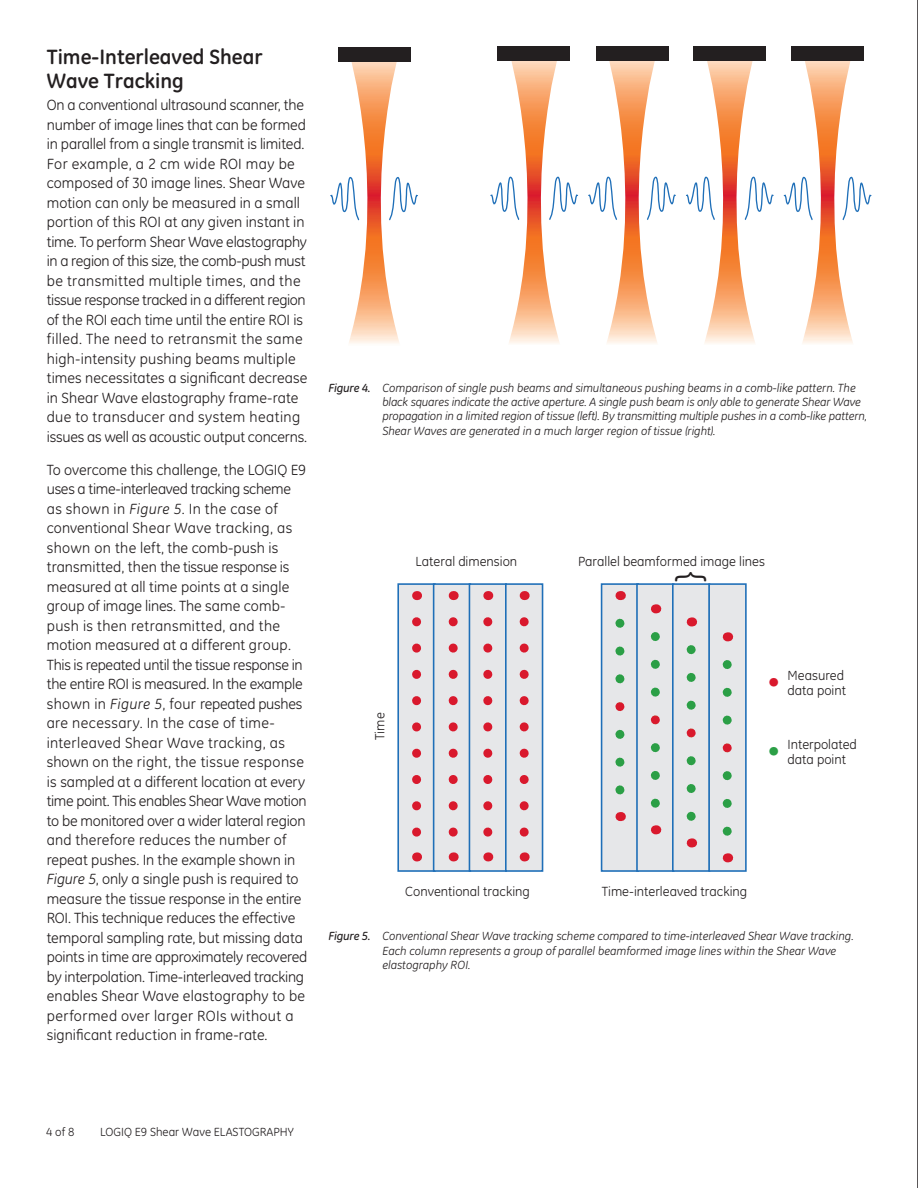
<style>
.page{position:relative;width:918px;height:1188px;background:#fff}
.page>*{position:absolute;margin:0;border:0;box-sizing:border-box;transform-origin:0 0}
.t1{font:38.1px "GE Inspira";color:#231f20}
._15pt_16-body_subhea{font:700 21px/24px "GE Inspira";color:#231f20}
.t2{font:15px/19.5px "GE Inspira";letter-spacing:-.005em;color:#231f20}
.t3{font:13.5px/14.9px "GE Inspira";color:#231f20;text-align:right}
.t4{font:italic 12px/14.4px "GE Inspira";color:#231f20}
._8pt_9_5-caption_and{font:12px "GE Inspira";color:#231f20}
.s1{font-style:italic}
.s2{font-weight:500}
.s3{font-size:27px;color:#d9192d}
.s4{font-size:27px;color:#2b9f46}
</style>
<div class="page">
<svg style="left:330px;top:47px;width:88px;height:297px"></svg>
<svg style="left:490px;top:61px;width:88px;height:283px"></svg>
<svg style="left:588px;top:47px;width:88px;height:297px"></svg>
<svg style="left:686px;top:47px;width:88px;height:297px"></svg>
<svg style="left:783px;top:61px;width:89px;height:283px"></svg>
<div style="left:338px;top:47px;width:72px;height:14px;background:#231f20"></div>
<div style="left:497px;top:47px;width:73px;height:14px;background:#231f20"></div>
<div style="left:596px;top:47px;width:72px;height:14px;background:#231f20"></div>
<div style="left:694px;top:47px;width:72px;height:14px;background:#231f20"></div>
<div style="left:791px;top:47px;width:73px;height:14px;background:#231f20"></div>
<div style="left:397px;top:583px;width:39px;height:289px;background:#e6e7e9;border:2px solid #1f6fb8"></div>
<div style="left:433px;top:583px;width:38px;height:289px;background:#e6e7e9;border:2px solid #1f6fb8"></div>
<div style="left:469px;top:583px;width:38px;height:289px;background:#e6e7e9;border:2px solid #1f6fb8"></div>
<div style="left:505px;top:583px;width:38px;height:289px;background:#e6e7e9;border:2px solid #1f6fb8"></div>
<svg style="left:412px;top:622px;width:9px;height:215px"></svg>
<svg style="left:449px;top:622px;width:9px;height:215px"></svg>
<svg style="left:483px;top:622px;width:9px;height:215px"></svg>
<svg style="left:520px;top:622px;width:9px;height:215px"></svg>
<div style="left:601px;top:583px;width:38px;height:289px;background:#e6e7e9;border:2px solid #1f6fb8"></div>
<div style="left:636px;top:583px;width:39px;height:289px;background:#e6e7e9;border:2px solid #1f6fb8"></div>
<div style="left:672px;top:583px;width:38px;height:289px;background:#e6e7e9;border:2px solid #1f6fb8"></div>
<div style="left:708px;top:583px;width:39px;height:289px;background:#e6e7e9;border:2px solid #1f6fb8"></div>
<svg style="left:615px;top:623px;width:9px;height:172px"></svg>
<svg style="left:651px;top:636px;width:9px;height:172px"></svg>
<svg style="left:687px;top:650px;width:9px;height:171px"></svg>
<svg style="left:723px;top:664px;width:9px;height:172px"></svg>
<hr style="left:917px;top:0;width:1px;height:1188px;background:#231f20">
<p class="_15pt_16-body_subhea" style="left:47px;top:44px;width:217px">Time-Interleaved Shear<br>Wave Tracking</p>
<p class="t2" style="left:47px;top:95px;width:262px">On a conventional ultrasound scanner, the number of image lines that can be formed in parallel from a single transmit is limited.<br>For example, a 2 cm wide ROI may be composed of 30 image lines. Shear Wave motion can only be measured in a small portion of this ROI at any given instant in time. To perform Shear Wave elastography in a region of this size, the comb-push must be transmitted multiple times, and the tissue response tracked in a different region of the ROI each time until the entire ROI is filled. The need to retransmit the same high-intensity pushing beams multiple times necessitates a significant decrease in Shear Wave elastography frame-rate due to transducer and system heating issues as well as acoustic output concerns.</p>
<p class="t2" style="left:47px;top:460px;width:262px">To overcome this challenge, the LOGIQ E9 uses a time-interleaved tracking scheme as shown in <span class="s1">Figure 5</span>. In the case of conventional Shear Wave tracking, as shown on the left, the comb-push is transmitted, then the tissue response is measured at all time points at a single group of image lines. The same comb&shy;push is then retransmitted, and the motion measured at a different group.<br>This is repeated until the tissue response in the entire ROI is measured. In the example shown in <span class="s1">Figure 5</span>, four repeated pushes are necessary. In the case of time&shy;interleaved Shear Wave tracking, as shown on the right, the tissue response is sampled at a different location at every time point. This enables Shear Wave motion to be monitored over a wider lateral region and therefore reduces the number of repeat pushes. In the example shown in <span class="s1">Figure 5</span>, only a single push is required to measure the tissue response in the entire ROI. This technique reduces the effective temporal sampling rate, but missing data points in time are approximately recovered by interpolation. Time-interleaved tracking enables Shear Wave elastography to be performed over larger ROIs without a significant reduction in frame-rate.</p>
<p class="t4" style="left:382px;top:380px;width:486px;text-indent:-54px"><span class="s2">Figure 4.</span> Comparison of single push beams and simultaneous pushing beams in a comb-like pattern. The black squares indicate the active aperture. A single push beam is only able to generate Shear Wave propagation in a limited region of tissue (left). By transmitting multiple pushes in a comb-like pattern, Shear Waves are generated in a much larger region of tissue (right).</p>
<p class="t3" style="left:416px;top:554px;width:103px">Lateral dimension</p>
<p class="t3" style="left:372px;top:740px;width:29px;rotate:-90deg">Time</p>
<p class="t3" style="left:578px;top:554px;width:188px">Parallel beamformed image lines</p>
<p class="t1" style="left:713px;top:571px;width:13px;rotate:90deg">{</p>
<p class="t3" style="left:767px;top:668px;width:80px"><span class="s3">•</span> Measured data point</p>
<p class="t3" style="left:788px;top:737px;width:71px;text-align:left;text-indent:-20px"><span class="s4">•</span> Interpolated data point</p>
<p class="t3" style="left:602px;top:883px;width:147px">Time-interleaved tracking</p>
<p class="t4" style="left:382px;top:929px;width:473px;text-indent:-54px"><span class="s2">Figure 5.</span> Conventional Shear Wave tracking scheme compared to time-interleaved Shear Wave tracking.<br>Each column represents a group of parallel beamformed image lines within the Shear Wave elastography ROI.</p>
<p class="t3" style="left:405px;top:883px;width:126px">Conventional tracking</p>
<p class="_8pt_9_5-caption_and" style="left:46px;top:1125px;width:30px">4 of 8</p>
<p class="_8pt_9_5-caption_and" style="left:100px;top:1125px;width:195px">LOGIQ E9 Shear Wave ELASTOGRAPHY</p>
</div>
